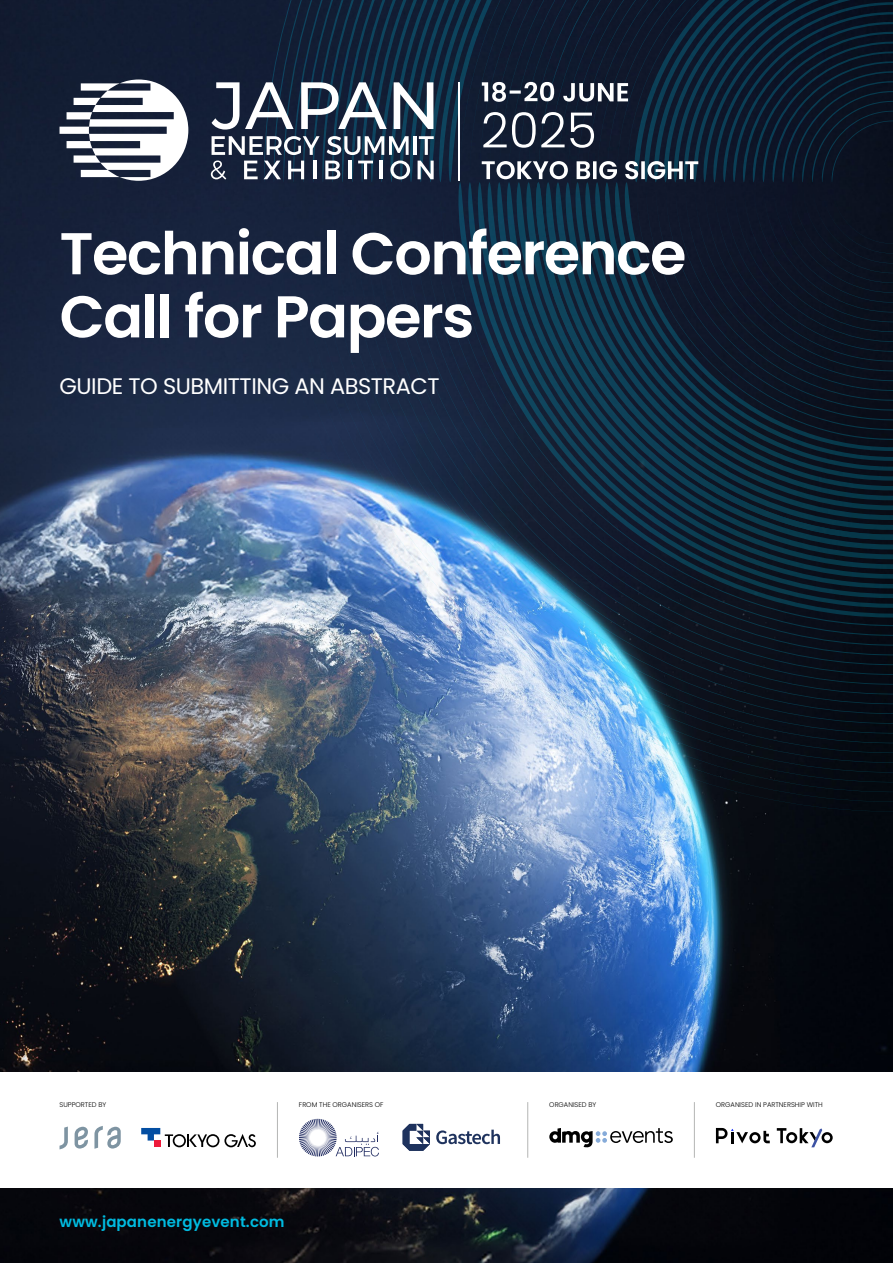
<style>
.page{position:relative;width:893px;height:1263px;background:#fff}
.page>*{position:absolute;margin:0;border:0;box-sizing:border-box;transform-origin:0 0}
.t1{font:600 58.8px/63.2px "Poppins";letter-spacing:-.025em;color:#fff}
.t2{font:22.5px "Poppins";letter-spacing:-.02em;color:#fff}
.t3{font:600 15px "Poppins";letter-spacing:.01em;color:#00bbe0}
.t4{font:300 6.75px "Poppins";color:#000}
</style>
<div class="page">
<img style="left:0;top:0;width:893px;height:1263px">
<img style="left:264px;top:0;width:629px;height:812px">
<svg style="left:212px;top:82px;width:82px;height:48px"></svg>
<svg style="left:301px;top:82px;width:86px;height:47px"></svg>
<svg style="left:394px;top:82px;width:39px;height:47px"></svg>
<svg style="left:212px;top:136px;width:108px;height:19px"></svg>
<svg style="left:327px;top:136px;width:82px;height:19px"></svg>
<hr style="left:413px;top:136px;width:3px;height:19px;background:#fff">
<svg style="left:419px;top:136px;width:15px;height:19px"></svg>
<svg style="left:211px;top:161px;width:15px;height:19px"></svg>
<svg style="left:244px;top:161px;width:14px;height:18px"></svg>
<svg style="left:264px;top:161px;width:17px;height:18px"></svg>
<svg style="left:288px;top:161px;width:16px;height:18px"></svg>
<hr style="left:313px;top:161px;width:3px;height:18px;background:#fff">
<svg style="left:325px;top:161px;width:15px;height:18px"></svg>
<hr style="left:348px;top:161px;width:3px;height:18px;background:#fff">
<svg style="left:358px;top:161px;width:15px;height:18px"></svg>
<hr style="left:380px;top:161px;width:3px;height:18px;background:#fff">
<svg style="left:390px;top:161px;width:20px;height:18px"></svg>
<svg style="left:418px;top:161px;width:16px;height:18px"></svg>
<svg style="left:60px;top:80px;width:128px;height:101px"></svg>
<svg style="left:482px;top:82px;width:146px;height:20px"></svg>
<svg style="left:483px;top:112px;width:111px;height:36px"></svg>
<svg style="left:482px;top:161px;width:216px;height:18px"></svg>
<hr style="left:458px;top:82px;width:2px;height:99px;background:#fff">
<div style="left:0;top:1073px;width:893px;height:115px;background:#fff"></div>
<svg style="left:549px;top:1128px;width:124px;height:20px"></svg>
<svg style="left:716px;top:1128px;width:54px;height:15px"></svg>
<svg style="left:777px;top:1128px;width:56px;height:19px"></svg>
<svg style="left:60px;top:1126px;width:8px;height:23px"></svg>
<svg style="left:75px;top:1127px;width:13px;height:21px"></svg>
<svg style="left:94px;top:1126px;width:27px;height:23px"></svg>
<svg style="left:141px;top:1128px;width:115px;height:19px"></svg>
<svg style="left:299px;top:1119px;width:80px;height:37px"></svg>
<svg style="left:403px;top:1124px;width:27px;height:27px"></svg>
<svg style="left:436px;top:1130px;width:64px;height:14px"></svg>
<hr style="left:694px;top:1102px;width:1px;height:56px;background:#b4b5b4">
<hr style="left:527px;top:1102px;width:1px;height:56px;background:#b4b5b4">
<hr style="left:277px;top:1102px;width:1px;height:56px;background:#b4b5b4">
<h1 class="t1" style="left:60px;top:222px;width:628px">Technical Conference<br>Call for Papers</h1>
<h2 class="t2" style="left:60px;top:373px;width:382px">GUIDE TO SUBMITTING AN ABSTRACT</h2>
<p class="t4" style="left:60px;top:1100px;width:48px">SUPPORTED BY</p>
<p class="t4" style="left:299px;top:1100px;width:86px">FROM THE ORGANISERS OF</p>
<p class="t4" style="left:549px;top:1100px;width:49px">ORGANISED BY</p>
<p class="t4" style="left:716px;top:1100px;width:108px">ORGANISED IN PARTNERSHIP WITH</p>
<h3 class="t3" style="left:60px;top:1213px;width:227px">www.japanenergyevent.com</h3>
</div>
